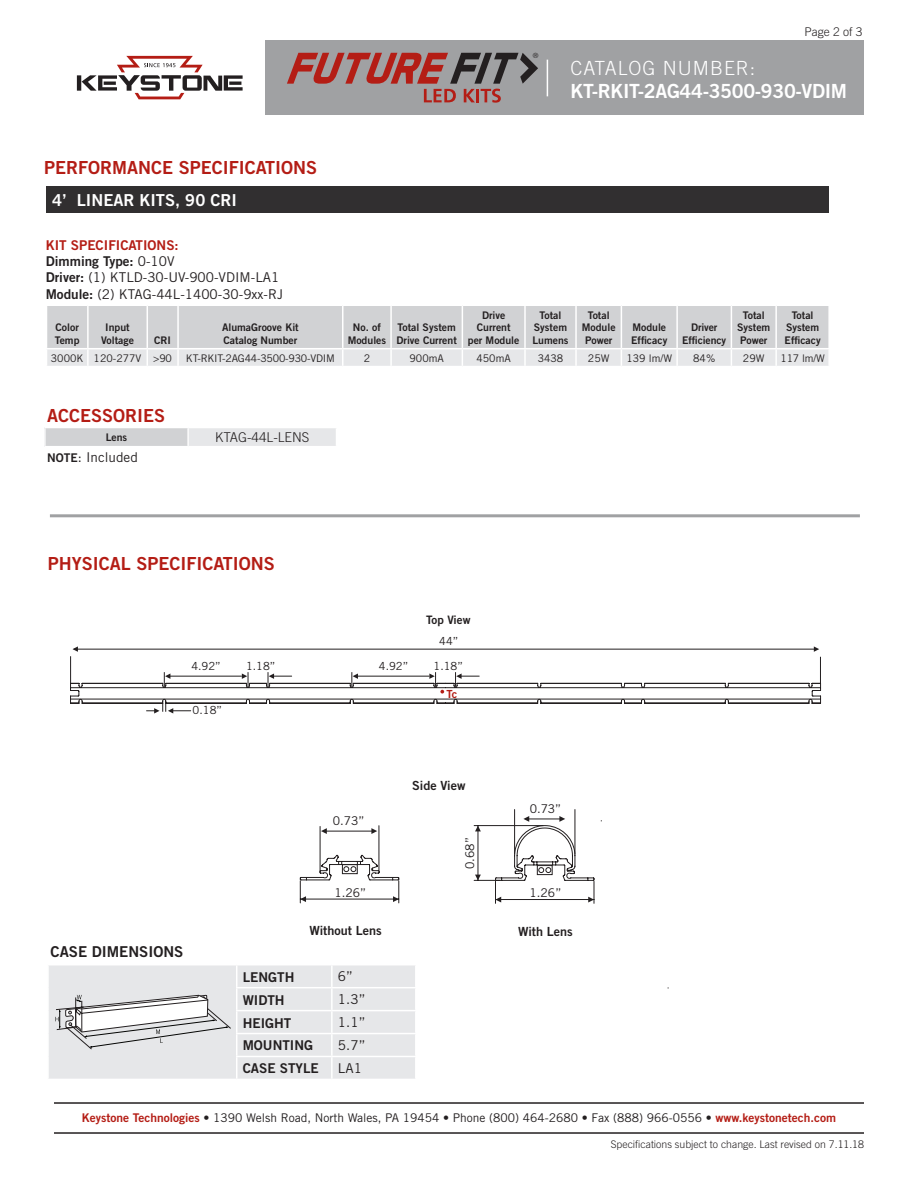
<style>
.page{position:relative;width:918px;height:1188px;background:#fff}
.page>*{position:absolute;margin:0;border:0;box-sizing:border-box;transform-origin:0 0}
.t1{font:19.5px "Trade Gothic Bold Two";letter-spacing:-.02em;color:#fff}
.t2{font:300 19.5px "Trade Gothic";letter-spacing:.05em;color:#fff}
.t3{font:18px "Trade Gothic Bold Two";color:#b41d15}
.t4{font:16.5px "Trade Gothic Bold Two";color:#fff}
.t5{font:15px "Trade Gothic Bold Two";color:#231f20}
.t6{font:13.5px "Trade Gothic";color:#231f20}
.t7{font:13.5px "Trade Gothic Bold Two";color:#231f20}
.t8{font:13.5px "Trade Gothic Bold Two";color:#b41d15}
.t9{font:300 13.5px "Trade Gothic";color:#231f20}
.t10{font:12.6px "Trade Gothic Bold Two";color:#231f20}
.t11{font:12px "Trade Gothic";color:#231f20}
.t12{font:300 12px "Trade Gothic";color:#231f20}
.t13{font:11.7px "Trade Gothic Bold Two";color:#231f20}
.t14{font:11.1px "Trade Gothic";color:#231f20}
.t15{font:11.1px "Trade Gothic Bold Two";color:#b41d15}
.t16{font:10.5px/12.6px "Trade Gothic Bold Two";color:#231f20;text-align:center}
.t17{font:10.5px "Trade Gothic";color:#231f20}
.t18{font:300 10.5px "Trade Gothic";color:#231f20}
.t19{font:10.5px "Trade Gothic";letter-spacing:-.02em;color:#231f20}
.t20{font:300 7.2px "Trade Gothic";color:#231f20}
.s1{font-family:"Trade Gothic"}
.s2{font-family:"Trade Gothic Bold Two"}
.s3{font-family:"Trade Gothic Bold Two";font-size:12px}
.s4{font-family:"Trade Gothic Bold Two";color:#b41d15}
</style>
<div class="page">
<hr style="left:54px;top:1132px;width:810px;height:2px;background:#231f20">
<hr style="left:54px;top:1102px;width:810px;height:2px;background:#231f20">
<svg style="left:77px;top:56px;width:166px;height:43px"></svg>
<div style="left:266px;top:40px;width:598px;height:75px;background:#a0a1a3"></div>
<hr style="left:547px;top:60px;width:1px;height:36px;background:#fff">
<svg style="left:287px;top:53px;width:251px;height:50px"></svg>
<div style="left:45px;top:428px;width:143px;height:19px;background:#d1d2d4"></div>
<div style="left:188px;top:428px;width:148px;height:19px;background:#e6e7e9"></div>
<hr style="left:188px;top:446px;width:149px;height:1px;background:#fff">
<svg style="left:44px;top:428px;width:2px;height:18px"></svg>
<svg style="left:187px;top:428px;width:2px;height:18px"></svg>
<hr style="left:44px;top:446px;width:144px;height:1px;background:#fff">
<hr style="left:50px;top:514px;width:810px;height:3px;background:#a0a1a3">
<div style="left:46px;top:186px;width:783px;height:27px;background:#312f30"></div>
<hr style="left:514px;top:810px;width:1px;height:44px;background:#231f20">
<hr style="left:575px;top:810px;width:1px;height:44px;background:#231f20">
<svg style="left:474px;top:816px;width:121px;height:87px"></svg>
<hr style="left:379px;top:826px;width:1px;height:44px;background:#231f20">
<hr style="left:324px;top:831px;width:50px;height:1px;background:#231f20">
<svg style="left:371px;top:828px;width:6px;height:6px"></svg>
<svg style="left:321px;top:828px;width:6px;height:6px"></svg>
<svg style="left:299px;top:854px;width:101px;height:49px"></svg>
<hr style="left:320px;top:826px;width:1px;height:45px;background:#231f20">
<svg style="left:70px;top:646px;width:751px;height:68px"></svg>
<svg style="left:48px;top:965px;width:368px;height:139px"></svg>
<svg style="left:47px;top:306px;width:782px;height:60px;background:#d8d9db"></svg>
<hr style="left:776px;top:348px;width:54px;height:1px;background:#fff">
<p class="t3" style="left:44px;top:157px;width:274px">PERFORMANCE SPECIFICATIONS</p>
<p class="t4" style="left:52px;top:190px;width:186px">4’ LINEAR KITS, 90 CRI</p>
<p class="t8" style="left:46px;top:237px;width:134px">KIT SPECIFICATIONS:</p>
<p class="t7" style="left:46px;top:253px;width:130px">Dimming Type: <span class="s1">0-10V</span></p>
<p class="t6" style="left:46px;top:269px;width:235px"><span class="s2">Driver:</span> (1) KTLD-30-UV-900-VDIM-LA1</p>
<p class="t6" style="left:46px;top:286px;width:239px"><span class="s2">Module:</span> (2) KTAG-44L-1400-30-9xx-RJ</p>
<p class="t16" style="left:55px;top:321px;width:26px;text-align:left">Color<br>Temp</p>
<p class="t16" style="left:105px;top:321px;width:26px">Input</p>
<p class="t16" style="left:222px;top:321px;width:78px">AlumaGroove Kit</p>
<p class="t16" style="left:224px;top:334px;width:75px">Catalog Number</p>
<p class="t16" style="left:101px;top:334px;width:34px">Voltage</p>
<p class="t16" style="left:154px;top:334px;width:18px">CRI</p>
<p class="t20" style="left:533px;top:51px;width:7px">®</p>
<p class="t12" style="left:804px;top:25px;width:60px">Page 2 of 3</p>
<p class="t2" style="left:570px;top:57px;width:186px">CATALOG NUMBER:</p>
<p class="t1" style="left:570px;top:79px;width:278px">KT-RKIT-2AG44-3500-930-VDIM</p>
<p class="t16" style="left:348px;top:321px;width:40px">No. of<br>Modules</p>
<p class="t16" style="left:397px;top:321px;width:62px;text-align:left">Total System<br>Drive Current</p>
<p class="t16" style="left:482px;top:308px;width:25px">Drive</p>
<p class="t16" style="left:468px;top:321px;width:53px">Current<br>per Module</p>
<p class="t16" style="left:532px;top:308px;width:38px">Total<br>System<br>Lumens</p>
<p class="t16" style="left:582px;top:308px;width:35px">Total<br>Module<br>Power</p>
<p class="t16" style="left:631px;top:321px;width:38px;text-align:left">Module<br>Efficacy</p>
<p class="t16" style="left:691px;top:321px;width:28px">Driver</p>
<p class="t16" style="left:682px;top:334px;width:46px">Efficiency</p>
<p class="t16" style="left:737px;top:308px;width:35px">Total<br>System<br>Power</p>
<p class="t16" style="left:785px;top:308px;width:38px">Total<br>System<br>Efficacy</p>
<p class="t17" style="left:51px;top:352px;width:34px">3000K</p>
<p class="t17" style="left:94px;top:352px;width:49px">120-277V</p>
<p class="t17" style="left:153px;top:352px;width:20px">&gt;90</p>
<p class="t19" style="left:186px;top:352px;width:150px">KT-RKIT-2AG44-3500-930-VDIM</p>
<p class="t17" style="left:364px;top:352px;width:8px">2</p>
<p class="t17" style="left:410px;top:352px;width:36px">900mA</p>
<p class="t17" style="left:476px;top:352px;width:36px">450mA</p>
<p class="t17" style="left:538px;top:352px;width:27px">3438</p>
<p class="t17" style="left:588px;top:352px;width:23px">25W</p>
<p class="t17" style="left:626px;top:352px;width:47px">139 lm/W</p>
<p class="t17" style="left:693px;top:352px;width:24px">84%</p>
<p class="t17" style="left:743px;top:352px;width:23px">29W</p>
<p class="t17" style="left:781px;top:352px;width:46px">117 lm/W</p>
<p class="t3" style="left:47px;top:405px;width:119px">ACCESSORIES</p>
<p class="t16" style="left:106px;top:431px;width:23px">Lens</p>
<p class="t9" style="left:215px;top:430px;width:96px">KTAG-44L-LENS</p>
<p class="t6" style="left:47px;top:449px;width:92px"><span class="s3">NOTE</span>: Included</p>
<p class="t3" style="left:48px;top:552px;width:228px">PHYSICAL SPECIFICATIONS</p>
<p class="t13" style="left:426px;top:613px;width:46px">Top View</p>
<p class="t14" style="left:439px;top:634px;width:21px">44”</p>
<p class="t14" style="left:191px;top:659px;width:31px">4.92”</p>
<p class="t14" style="left:246px;top:659px;width:31px">1.18”</p>
<p class="t14" style="left:379px;top:659px;width:31px">4.92”</p>
<p class="t14" style="left:434px;top:659px;width:31px">1.18”</p>
<p class="t15" style="left:447px;top:687px;width:12px">Tc</p>
<p class="t14" style="left:193px;top:704px;width:31px">0.18”</p>
<p class="t5" style="left:51px;top:942px;width:134px">CASE DIMENSIONS</p>
<p class="t11" style="left:333px;top:814px;width:33px">0.73”</p>
<p class="t11" style="left:334px;top:885px;width:33px">1.26”</p>
<p class="t10" style="left:412px;top:777px;width:55px">Side View</p>
<p class="t11" style="left:463px;top:869px;width:33px;rotate:-90deg">0.68”</p>
<p class="t11" style="left:530px;top:802px;width:33px">0.73”</p>
<p class="t11" style="left:530px;top:886px;width:33px">1.26”</p>
<p class="t10" style="left:310px;top:922px;width:74px">Without Lens</p>
<p class="t10" style="left:518px;top:924px;width:56px">With Lens</p>
<p class="t7" style="left:243px;top:968px;width:53px">LENGTH</p>
<p class="t6" style="left:338px;top:968px;width:17px">6”</p>
<p class="t7" style="left:243px;top:991px;width:43px">WIDTH</p>
<p class="t6" style="left:338px;top:991px;width:29px">1.3”</p>
<p class="t7" style="left:243px;top:1014px;width:50px">HEIGHT</p>
<p class="t6" style="left:338px;top:1014px;width:29px">1.1”</p>
<p class="t7" style="left:243px;top:1037px;width:72px">MOUNTING</p>
<p class="t6" style="left:338px;top:1037px;width:29px">5.7”</p>
<p class="t7" style="left:243px;top:1060px;width:78px">CASE STYLE</p>
<p class="t6" style="left:338px;top:1060px;width:26px">LA1</p>
<p class="t11" style="left:82px;top:1111px;width:756px"><span class="s4">Keystone Technologies</span> <span class="s2">•</span> 1390 Welsh Road, North Wales, PA 19454 <span class="s2">•</span> Phone (800) 464-2680 <span class="s2">•</span> Fax (888) 966-0556 • <span class="s4">www.keystonetech.com</span></p>
<p class="t18" style="left:611px;top:1138px;width:255px">Specifications subject to change. Last revised on 7.11.18</p>
</div>
